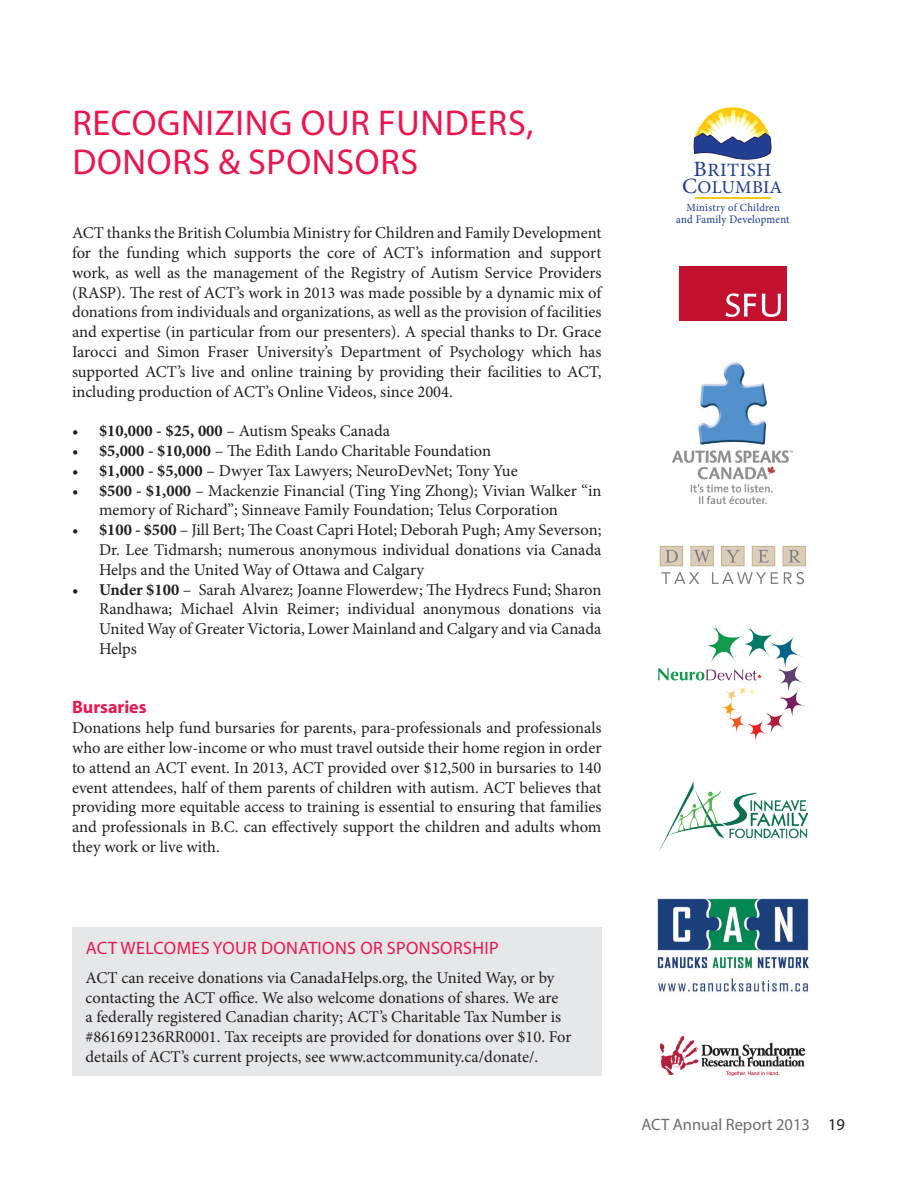
<style>
.page{position:relative;width:918px;height:1188px;background:#fff}
.page>*{position:absolute;margin:0;border:0;box-sizing:border-box;transform-origin:0 0}
.Section_head{font:36px/39px "Myriad Pro";letter-spacing:.02em;color:#ed154e}
.t1{font:18.45px "Adobe Hebrew";letter-spacing:.03em;color:#223f92}
.Section_head-2{font:18px "Myriad Pro";letter-spacing:.02em;color:#ed154e}
.Heading_1{font:700 18px "Myriad Pro";color:#ed154e}
.t2{font:17.85px "Adobe Hebrew";letter-spacing:.01em;color:#223f92}
.Body_plain{font:16.5px/19.8px "Minion Pro";color:#231f20;text-align:justify}
.Body_indented{font:16.5px/19.8px "Minion Pro";letter-spacing:-.005em;color:#231f20;text-align:justify}
.Body_no_space_before{font:16.5px/19.8px "Minion Pro";letter-spacing:-.005em;color:#231f20;text-align:justify}
.t3{font:16.5px "Myriad Pro";color:#6c6d70}
.t4{font:11.55px "Adobe Hebrew";letter-spacing:.02em;color:#223f92;scale:.9 1}
.t5{font:10.8px "Adobe Hebrew";letter-spacing:.025em;color:#223f92;scale:.96 1}
.s1{font-weight:700}
.s2{font-size:21.45px}
.s3{color:#231f20}
</style>
<div class="page">
<img style="left:659px;top:781px;width:148px;height:71px">
<svg style="left:694px;top:107px;width:78px;height:53px"></svg>
<hr style="left:695px;top:198px;width:76px;height:1px;background:#fec811">
<img style="left:673px;top:362px;width:120px;height:142px">
<div style="left:679px;top:267px;width:108px;height:54px;background:#c3102f"></div>
<svg style="left:725px;top:293px;width:31px;height:24px"></svg>
<svg style="left:762px;top:294px;width:19px;height:23px"></svg>
<svg style="left:658px;top:625px;width:148px;height:116px"></svg>
<img style="left:657px;top:898px;width:152px;height:94px">
<img style="left:661px;top:1037px;width:144px;height:39px">
<svg style="left:661px;top:572px;width:38px;height:12px"></svg>
<svg style="left:712px;top:572px;width:66px;height:12px"></svg>
<svg style="left:784px;top:572px;width:20px;height:12px"></svg>
<div style="left:660px;top:546px;width:23px;height:20px;background:#daceba"></div>
<div style="left:660px;top:546px;width:23px;height:20px;border:1px solid #c7b48e"></div>
<div style="left:691px;top:546px;width:22px;height:20px;background:#daceba"></div>
<div style="left:691px;top:546px;width:23px;height:20px;border:1px solid #c7b48e"></div>
<div style="left:722px;top:546px;width:22px;height:20px;background:#daceba"></div>
<div style="left:721px;top:546px;width:23px;height:20px;border:1px solid #c7b48e"></div>
<div style="left:752px;top:546px;width:23px;height:20px;background:#daceba"></div>
<div style="left:752px;top:546px;width:23px;height:20px;border:1px solid #c7b48e"></div>
<div style="left:783px;top:546px;width:22px;height:20px;background:#daceba"></div>
<div style="left:783px;top:546px;width:23px;height:20px;border:1px solid #c7b48e"></div>
<svg style="left:665px;top:550px;width:13px;height:12px"></svg>
<svg style="left:693px;top:550px;width:18px;height:13px"></svg>
<svg style="left:726px;top:550px;width:14px;height:12px"></svg>
<svg style="left:758px;top:550px;width:10px;height:12px"></svg>
<svg style="left:789px;top:550px;width:11px;height:12px"></svg>
<div style="left:72px;top:927px;width:530px;height:149px;background:#e6e7e9"></div>
<p class="Section_head" style="left:72px;top:103px;width:463px">RECOGNIZING OUR FUNDERS,<br>DONORS &amp; SPONSORS</p>
<p class="Body_plain" style="left:72px;top:223px;width:531px">ACT thanks the British Columbia Ministry for Children and Family Development for the funding which supports the core of ACT’s information and support work, as well as the management of the Registry of Autism Service Providers (RASP). The rest of ACT’s work in 2013 was made possible by a dynamic mix of donations from individuals and organizations, as well as the provision of facilities and expertise (in particular from our presenters). A special thanks to Dr. Grace Iarocci and Simon Fraser University’s Department of Psychology which has supported ACT’s live and online training by providing their facilities to ACT, including production of ACT’s Online Videos, since 2004.</p>
<p class="Body_indented" style="left:72px;top:421px;width:320px">• <span class="s1">$10,000 - $25, 000</span> – Autism Speaks Canada</p>
<p class="Body_indented" style="left:72px;top:441px;width:421px">• <span class="s1">$5,000 - $10,000</span> – The Edith Lando Charitable Foundation</p>
<p class="Body_indented" style="left:72px;top:461px;width:447px">• <span class="s1">$1,000 - $5,000</span> – Dwyer Tax Lawyers; NeuroDevNet; Tony Yue</p>
<p class="Body_indented" style="left:99px;top:481px;width:504px;text-indent:-27px">• <span class="s1">$500 - $1,000</span> – Mackenzie Financial (Ting Ying Zhong); Vivian Walker “in memory of Richard”; Sinneave Family Foundation; Telus Corporation</p>
<p class="Body_indented" style="left:99px;top:520px;width:504px;text-indent:-27px">• <span class="s1">$100 - $500</span> – Jill Bert; The Coast Capri Hotel; Deborah Pugh; Amy Severson; Dr. Lee Tidmarsh; numerous anonymous individual donations via Canada Helps and the United Way of Ottawa and Calgary</p>
<p class="Body_indented" style="left:99px;top:580px;width:504px;text-indent:-27px">• <span class="s1">Under $100</span> – Sarah Alvarez; Joanne Flowerdew; The Hydrecs Fund; Sharon Randhawa; Michael Alvin Reimer; individual anonymous donations via United Way of Greater Victoria, Lower Mainland and Calgary and via Canada Helps</p>
<p class="Heading_1" style="left:72px;top:696px;width:76px">Bursaries</p>
<p class="Body_no_space_before" style="left:72px;top:718px;width:531px">Donations help fund bursaries for parents, para-professionals and professionals who are either low-income or who must travel outside their home region in order to attend an ACT event. In 2013, ACT provided over $12,500 in bursaries to 140 event attendees, half of them parents of children with autism. ACT believes that providing more equitable access to training is essential to ensuring that families and professionals in B.C. can effectively support the children and adults whom they work or live with.</p>
<p class="Section_head-2" style="left:86px;top:937px;width:415px">ACT WELCOMES YOUR DONATIONS OR SPONSORSHIP</p>
<p class="Body_plain" style="left:86px;top:968px;width:488px;text-align:left">ACT can receive donations via CanadaHelps.org, the United Way, or by contacting the ACT office. We also welcome donations of shares. We are<br>a federally registered Canadian charity; ACT’s Charitable Tax Number is #861691236RR0001. Tax receipts are provided for donations over $10. For details of ACT’s current projects, see www.actcommunity.ca/donate/.</p>
<p class="t1" style="left:693px;top:159px;width:79px"><span class="s2">B</span>RITISH</p>
<p class="t4" style="left:676px;top:212px;width:127px">and Family Development</p>
<p class="t2" style="left:682px;top:176px;width:102px"><span class="s2">C</span>OLUMBIA</p>
<p class="t5" style="left:687px;top:201px;width:99px">Ministry of Children</p>
<p class="t3" style="left:641px;top:1114px;width:205px">ACT Annual Report 2013 <span class="s3">19</span></p>
</div>
